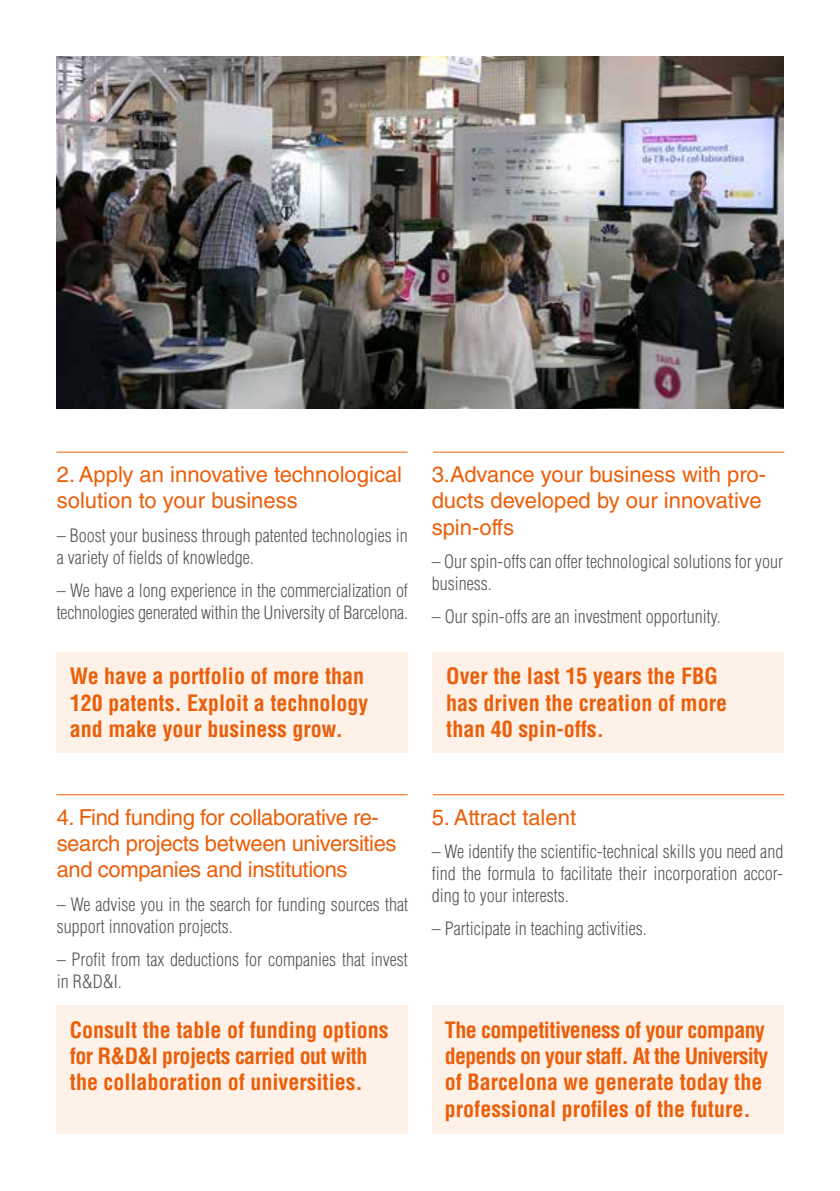
<style>
.page{position:relative;width:840px;height:1191px;background:#fff}
.page>*{position:absolute;margin:0;border:0;box-sizing:border-box;transform-origin:0 0}
.t1{font:700 condensed 22px/26.4px "Helvetica LT Std";color:#eb5f0a}
.t2{font:22px/26.4px "Helvetica LT Std";color:#eb5f0a}
.t3{font:700 condensed 22px/26.4px "Helvetica LT Std";letter-spacing:-.025em;color:#eb5f0a}
.t4{font:22px/26.4px "Helvetica LT Std";letter-spacing:-.02em;color:#eb5f0a}
.t5{font:300 condensed 18px/22px "Helvetica LT Std";color:#575756}
</style>
<div class="page">
<div style="left:57px;top:653px;width:350px;height:100px;background:#fef1e7"></div>
<div style="left:431px;top:1005px;width:351px;height:129px;background:#fef1e7"></div>
<div style="left:432px;top:653px;width:350px;height:100px;background:#fef1e7"></div>
<div style="left:57px;top:1005px;width:351px;height:129px;background:#fef1e7"></div>
<img style="left:56px;top:57px;width:726px;height:351px">
<hr style="left:56px;top:451px;width:351px;height:1px;background:#eb5f0a">
<hr style="left:56px;top:794px;width:351px;height:1px;background:#eb5f0a">
<hr style="left:433px;top:451px;width:350px;height:1px;background:#eb5f0a">
<hr style="left:433px;top:794px;width:350px;height:1px;background:#eb5f0a">
<p class="t2" style="left:57px;top:461px;width:347px">2. Apply an innovative technological solution to your business</p>
<p class="t5" style="left:57px;top:524px;width:352px">– Boost your business through patented technologies in a variety of fields of knowledge.</p>
<p class="t5" style="left:57px;top:579px;width:352px">– We have a long experience in the commercialization of technologies generated within the University of Barcelona.</p>
<p class="t1" style="left:70px;top:663px;width:300px">We have a portfolio of more than<br>120 patents. Exploit a technology and make your business grow.</p>
<p class="t2" style="left:431px;top:461px;width:335px">3.Advance your business with pro&shy;ducts developed by our innovative spin-offs</p>
<p class="t5" style="left:431px;top:550px;width:353px">– Our spin-offs can offer technological solutions for your business.</p>
<p class="t5" style="left:431px;top:606px;width:290px">– Our spin-offs are an investment opportunity.</p>
<p class="t1" style="left:446px;top:663px;width:282px">Over the last 15 years the FBG has driven the creation of more than 40 spin-offs.</p>
<p class="t4" style="left:57px;top:803px;width:341px">4. Find funding for collaborative re&shy;search projects between universities and companies and institutions</p>
<p class="t5" style="left:57px;top:893px;width:352px">– We advise you in the search for funding sources that support innovation projects.</p>
<p class="t5" style="left:57px;top:948px;width:352px">– Profit from tax deductions for companies that invest in R&amp;D&amp;I.</p>
<p class="t1" style="left:70px;top:1016px;width:320px">Consult the table of funding options for R&amp;D&amp;I projects carried out with the collaboration of universities.</p>
<p class="t2" style="left:431px;top:803px;width:146px">5. Attract talent</p>
<p class="t5" style="left:431px;top:840px;width:353px;text-align:justify">– We identify the scientific-technical skills you need and find the formula to facilitate their incorporation accor&shy;ding to your interests.</p>
<p class="t5" style="left:431px;top:917px;width:216px">– Participate in teaching activities.</p>
<p class="t3" style="left:444px;top:1016px;width:325px">The competitiveness of your company depends on your staff. At the University of Barcelona we generate today the professional profiles of the future.</p>
</div>
